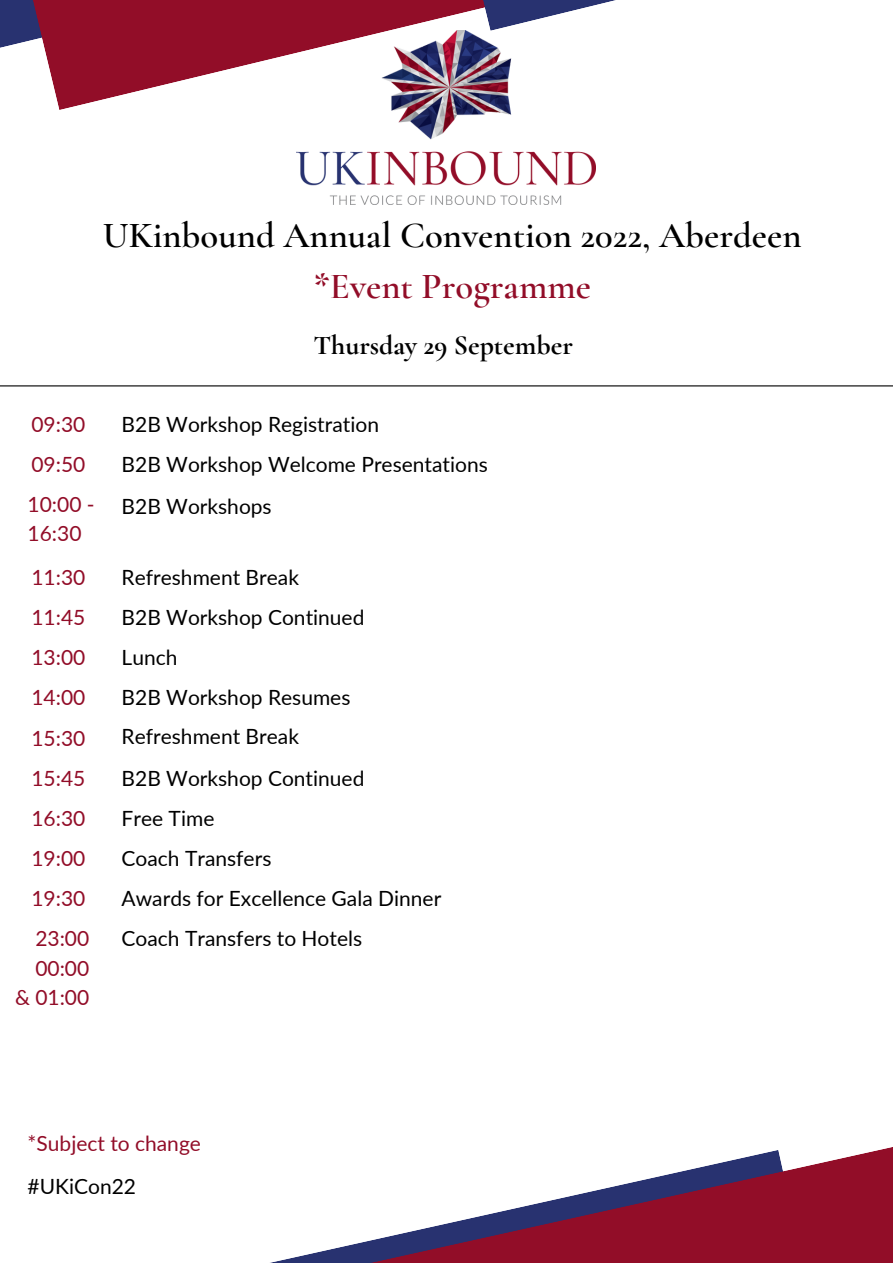
<style>
.page{position:relative;width:893px;height:1264px;background:#fff}
.page>*{position:absolute;margin:0;border:0;box-sizing:border-box;transform-origin:0 0}
.t1{font:600 36.75px "Cormorant Garamond";color:#000}
.t2{font:600 36.75px "Cormorant Garamond";color:#920d28}
.t3{font:700 27.75px "Cormorant Garamond";color:#000}
.t4{font:21px "Lato";color:#000}
.t5{font:21px/29.2px "Lato";color:#920d28}
</style>
<div class="page">
<img style="left:297px;top:110px;width:299px;height:95px">
<hr style="left:0;top:385px;width:892px;height:1px;background:#000">
<svg style="left:0;top:0;width:512px;height:110px"></svg>
<svg style="left:477px;top:0;width:139px;height:31px"></svg>
<svg style="left:274px;top:1147px;width:618px;height:115px"></svg>
<h1 class="t1" style="left:103px;top:213px;width:700px">UKinbound Annual Convention 2022, Aberdeen</h1>
<h1 class="t2" style="left:313px;top:263px;width:279px">*Event Programme</h1>
<h2 class="t3" style="left:313px;top:328px;width:261px">Thursday 29 September</h2>
<p class="t5" style="left:31px;top:409px;width:55px">09:30</p>
<p class="t4" style="left:122px;top:411px;width:259px">B2B Workshop Registration</p>
<p class="t5" style="left:31px;top:449px;width:55px">09:50</p>
<p class="t4" style="left:122px;top:451px;width:367px">B2B Workshop Welcome Presentations</p>
<p class="t5" style="left:28px;top:489px;width:69px">10:00 -<br>16:30</p>
<p class="t4" style="left:122px;top:493px;width:152px">B2B Workshops</p>
<p class="t5" style="left:31px;top:562px;width:55px">11:30</p>
<p class="t4" style="left:122px;top:564px;width:179px">Refreshment Break</p>
<p class="t5" style="left:31px;top:602px;width:55px">11:45</p>
<p class="t4" style="left:122px;top:604px;width:244px">B2B Workshop Continued</p>
<p class="t5" style="left:31px;top:642px;width:55px">13:00</p>
<p class="t4" style="left:122px;top:644px;width:57px">Lunch</p>
<p class="t5" style="left:31px;top:682px;width:55px">14:00</p>
<p class="t4" style="left:122px;top:684px;width:230px">B2B Workshop Resumes</p>
<p class="t5" style="left:31px;top:722px;width:55px">15:30</p>
<p class="t4" style="left:122px;top:723px;width:179px">Refreshment Break</p>
<p class="t5" style="left:31px;top:763px;width:55px">15:45</p>
<p class="t4" style="left:122px;top:765px;width:244px">B2B Workshop Continued</p>
<p class="t5" style="left:31px;top:803px;width:55px">16:30</p>
<p class="t4" style="left:122px;top:805px;width:94px">Free Time</p>
<p class="t5" style="left:31px;top:843px;width:55px">19:00</p>
<p class="t4" style="left:122px;top:845px;width:151px">Coach Transfers</p>
<p class="t5" style="left:31px;top:883px;width:55px">19:30</p>
<p class="t4" style="left:122px;top:885px;width:321px">Awards for Excellence Gala Dinner</p>
<p class="t5" style="left:15px;top:923px;width:76px;text-align:right">23:00<br>00:00<br>&amp; 01:00</p>
<p class="t4" style="left:122px;top:925px;width:242px">Coach Transfers to Hotels</p>
<p class="t5" style="left:28px;top:1128px;width:175px">*Subject to change</p>
<p class="t4" style="left:28px;top:1172px;width:110px">#UKiCon22</p>
</div>
